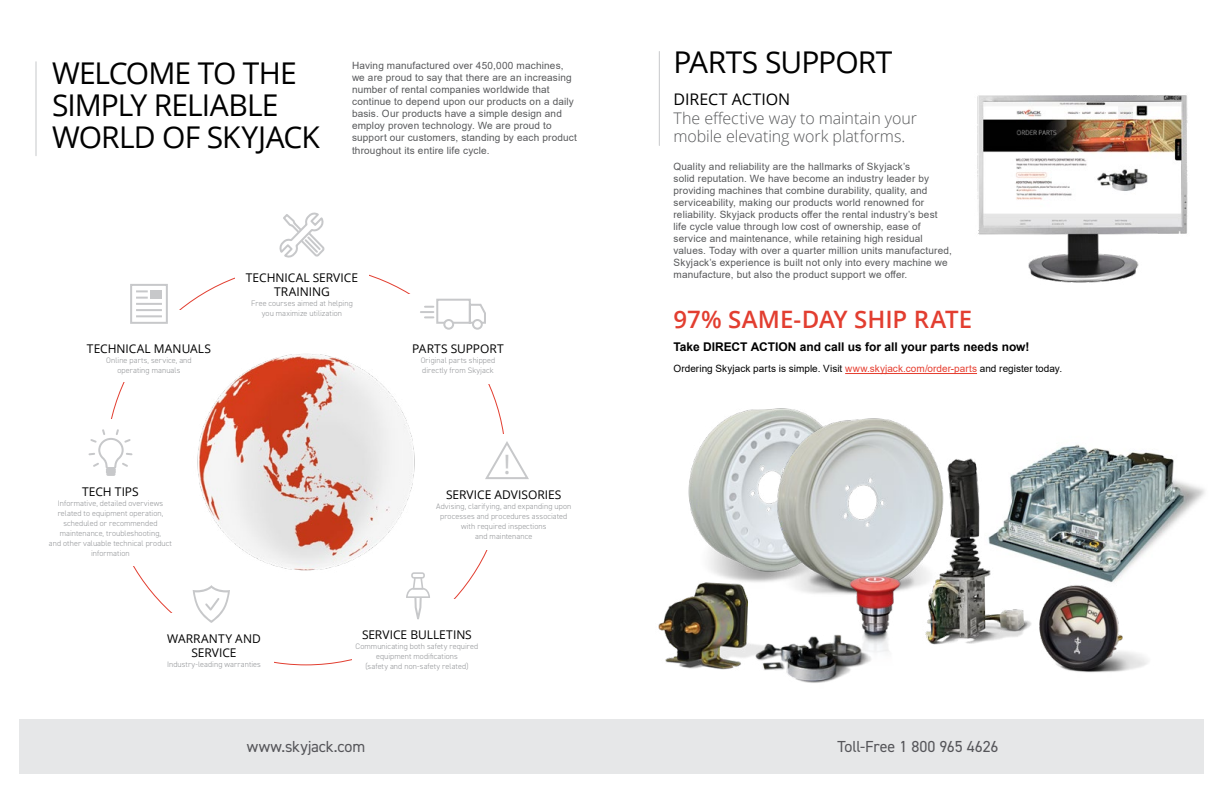
<style>
.page{position:relative;width:1224px;height:792px;background:#fff}
.page>*{position:absolute;margin:0;border:0;box-sizing:border-box;transform-origin:0 0}
.t1{font:30px/32px "Open Sans";letter-spacing:-.03em;color:#000}
.t2{font:28.5px "Myriad Pro";color:#c7c8ca}
.t3{font:600 24px "Open Sans";letter-spacing:-.005em;color:#e23e30}
.t4{font:300 16px/18px "Open Sans";letter-spacing:-.005em;color:#58595b}
.t5{font:16px "DIN2014";letter-spacing:-.005em;color:#56565a}
.t6{font:16px "Open Sans";letter-spacing:-.005em;color:#000}
.t7{font:12px/14px "Open Sans";color:#000;text-align:center}
.t8{font:700 12px "Arial";color:#000}
.t9{font:10px/12px "Arial";letter-spacing:.015em;color:#58595b}
.t10{font:10px "Arial";letter-spacing:.005em;color:#000}
.t11{font:300 8px/10px "DIN2014";letter-spacing:.005em;color:#939598;text-align:center}
.s1{color:#e63e30}
</style>
<div class="page">
<img style="left:139px;top:274px;width:334px;height:392px">
<div style="left:235px;top:203px;width:134px;height:123px;background:#fff"></div>
<div style="left:391px;top:294px;width:134px;height:90px;background:#fff"></div>
<div style="left:450px;top:434px;width:134px;height:115px;background:#fff"></div>
<div style="left:352px;top:599px;width:134px;height:86px;background:#fff"></div>
<div style="left:44px;top:419px;width:134px;height:147px;background:#fff"></div>
<div style="left:82px;top:310px;width:134px;height:72px;background:#fff"></div>
<div style="left:154px;top:613px;width:120px;height:72px;background:#fff"></div>
<div style="left:20px;top:719px;width:1184px;height:55px;background:#e6e7e8"></div>
<div style="left:130px;top:284px;width:38px;height:40px;background:#fff;border:2px solid #c7c8ca"></div>
<svg style="left:136px;top:290px;width:12px;height:9px"></svg>
<hr style="left:136px;top:303px;width:26px;height:2px;background:#c7c8ca">
<hr style="left:136px;top:309px;width:26px;height:2px;background:#c7c8ca">
<hr style="left:136px;top:315px;width:26px;height:2px;background:#c7c8ca">
<div style="left:151px;top:290px;width:11px;height:9px;background:#c7c8ca"></div>
<svg style="left:485px;top:441px;width:44px;height:38px"></svg>
<svg style="left:406px;top:572px;width:24px;height:48px"></svg>
<div style="left:443px;top:319px;width:11px;height:11px;border:2px solid #c7c8ca;border-radius:50%"></div>
<div style="left:472px;top:319px;width:11px;height:11px;border:2px solid #c7c8ca;border-radius:50%"></div>
<svg style="left:421px;top:298px;width:65px;height:27px"></svg>
<svg style="left:88px;top:429px;width:45px;height:47px"></svg>
<svg style="left:193px;top:585px;width:37px;height:38px"></svg>
<svg style="left:279px;top:212px;width:46px;height:46px"></svg>
<hr style="left:36px;top:62px;width:1px;height:94px;background:#c7c8ca">
<img style="left:977px;top:95px;width:211px;height:188px">
<hr style="left:845px;top:373px;width:132px;height:1px;background:#e63e30">
<img style="left:1045px;top:444px;width:160px;height:133px">
<img style="left:688px;top:373px;width:158px;height:200px">
<img style="left:715px;top:378px;width:212px;height:216px">
<img style="left:910px;top:446px;width:135px;height:199px">
<img style="left:782px;top:636px;width:55px;height:47px">
<img style="left:829px;top:562px;width:86px;height:116px">
<img style="left:1023px;top:577px;width:125px;height:96px">
<img style="left:658px;top:575px;width:124px;height:96px">
<hr style="left:659px;top:52px;width:1px;height:94px;background:#c7c8ca">
<h1 class="t1" style="left:52px;top:57px;width:269px">WELCOME TO THE<br>SIMPLY RELIABLE<br>WORLD OF SKYJACK</h1>
<p class="t9" style="left:352px;top:59px;width:226px">Having manufactured over 450,000 machines, we are proud to say that there are an increasing number of rental companies worldwide that continue to depend upon our products on a daily basis. Our products have a simple design and employ proven technology. We are proud to support our customers, standing by each product</p>
<p class="t9" style="left:352px;top:144px;width:139px">throughout its entire life cycle.</p>
<p class="t7" style="left:87px;top:342px;width:126px">TECHNICAL MANUALS</p>
<p class="t11" style="left:106px;top:355px;width:87px">Online parts, service, and operating manuals</p>
<p class="t7" style="left:246px;top:270px;width:114px">TECHNICAL SERVICE<br>TRAINING</p>
<p class="t11" style="left:251px;top:298px;width:103px">Free courses aimed at helping you maximize utilization</p>
<p class="t7" style="left:82px;top:485px;width:58px">TECH TIPS</p>
<p class="t11" style="left:49px;top:498px;width:125px">Informative, detailed overviews related to equipment operation, scheduled or recommended maintenance, troubleshooting,<br>and other valuable technical product information</p>
<p class="t7" style="left:412px;top:342px;width:93px">PARTS SUPPORT</p>
<p class="t11" style="left:421px;top:355px;width:76px;text-align:left">Original parts shipped directly from Skyjack</p>
<h2 class="t2" style="left:504px;top:447px;width:8px">!</h2>
<p class="t7" style="left:446px;top:487px;width:117px">SERVICE ADVISORIES</p>
<p class="t11" style="left:436px;top:501px;width:137px">Advising, clarifying, and expanding upon processes and procedures associated with required inspections<br>and maintenance</p>
<p class="t7" style="left:167px;top:631px;width:95px">WARRANTY AND<br>SERVICE</p>
<p class="t11" style="left:167px;top:659px;width:95px">Industry-leading warranties</p>
<p class="t7" style="left:362px;top:627px;width:111px">SERVICE BULLETINS</p>
<p class="t11" style="left:356px;top:641px;width:124px">Communicating both safety required equipment modifications<br>(safety and non-safety related)</p>
<h1 class="t1" style="left:674px;top:46px;width:221px">PARTS SUPPORT</h1>
<h3 class="t6" style="left:674px;top:88px;width:118px">DIRECT ACTION</h3>
<h3 class="t4" style="left:674px;top:109px;width:245px">The effective way to maintain your mobile elevating work platforms.</h3>
<p class="t9" style="left:674px;top:160px;width:280px">Quality and reliability are the hallmarks of Skyjack’s<br>solid reputation. We have become an industry leader by providing machines that combine durability, quality, and serviceability, making our products world renowned for reliability. Skyjack products offer the rental industry’s best life cycle value through low cost of ownership, ease of service and maintenance, while retaining high residual values. Today with over a quarter million units manufactured, Skyjack’s experience is built not only into every machine we manufacture, but also the product support we offer.</p>
<h3 class="t3" style="left:674px;top:302px;width:300px">97% SAME-DAY SHIP RATE</h3>
<p class="t8" style="left:674px;top:338px;width:357px">Take DIRECT ACTION and call us for all your parts needs now!</p>
<p class="t10" style="left:674px;top:362px;width:390px">Ordering Skyjack parts is simple. Visit <span class="s1">www.skyjack.com/order-parts</span> and register today.</p>
<h3 class="t5" style="left:247px;top:736px;width:120px">www.skyjack.com</h3>
<h3 class="t5" style="left:838px;top:736px;width:162px">Toll-Free 1 800 965 4626</h3>
</div>
